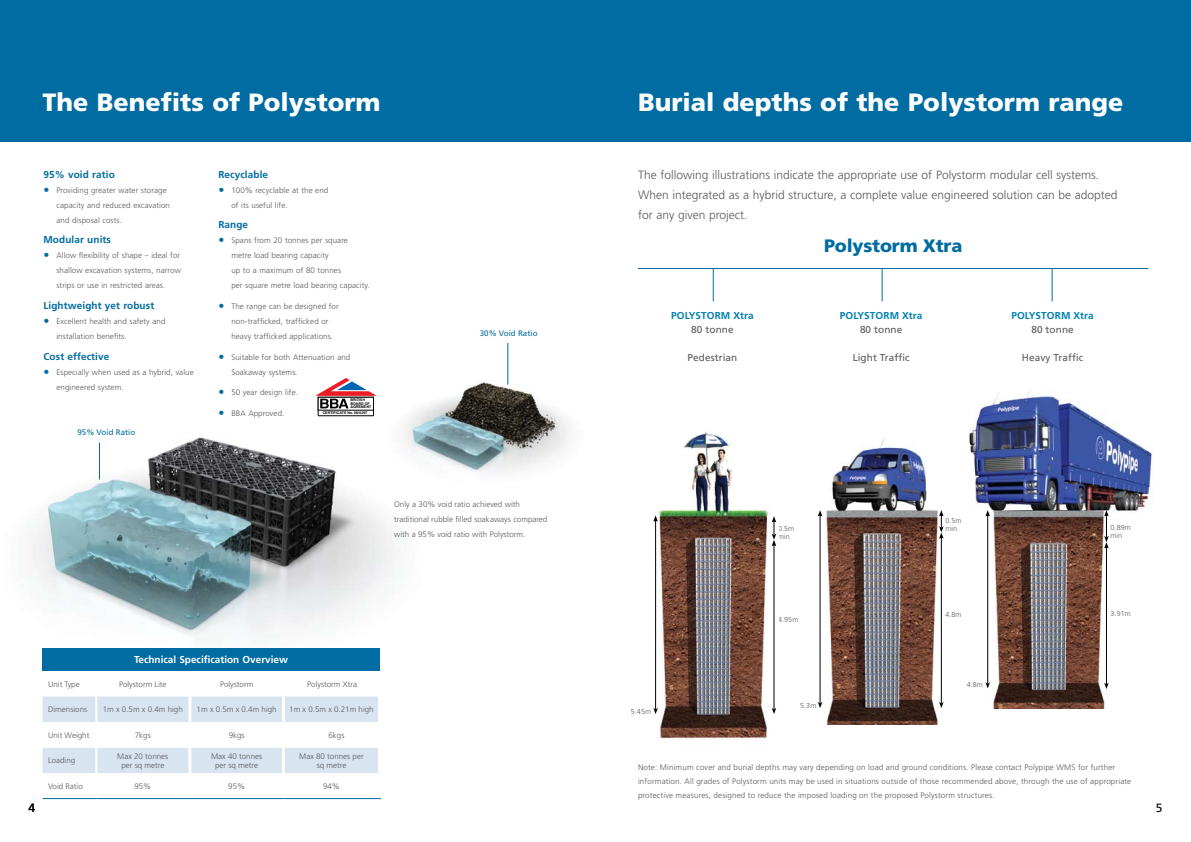
<style>
.page{position:relative;width:1191px;height:842px;background:#fff}
.page>*{position:absolute;margin:0;border:0;box-sizing:border-box;transform-origin:0 0}
.t1{font:900 25px "Frutiger";color:#fff}
.t2{font:900 18px "Frutiger";letter-spacing:-.01em;color:#006ca1}
.t3{font:300 12px/20px "Frutiger";color:#58595b}
.t4{font:12px "Frutiger";color:#000}
.t5{font:700 10px "Frutiger";letter-spacing:.01em;color:#006ca1}
.t6{font:10px "Frutiger";letter-spacing:.01em;color:#58595b}
.t7{font:700 10px "Frutiger";letter-spacing:.01em;color:#0080b1}
.t8{font:700 10px "Frutiger";color:#fff}
.t9{font:300 8px/15px "Frutiger";letter-spacing:.01em;color:#58595b}
.t10{font:8px "Frutiger";color:#006ca1}
.t11{font:300 7.2px/8.1px "Frutiger";letter-spacing:.01em;color:#58595b}
.t12{font:700 3.6px/3.6px "Helvetica";color:#000}
.s1{font-size:12px;color:#006ca1}
.s2{font-weight:400;font-size:12px;color:#006ca1}
.s3{font-weight:400;color:#939598}
</style>
<div class="page">
<img style="left:28px;top:408px;width:375px;height:243px">
<img style="left:385px;top:343px;width:184px;height:152px">
<div style="left:0;top:0;width:595px;height:142px;background:#006ca1"></div>
<div style="left:595px;top:0;width:596px;height:142px;background:#006ca1"></div>
<div style="left:43px;top:648px;width:336px;height:23px;background:#006ca1"></div>
<svg style="left:43px;top:696px;width:335px;height:77px"></svg>
<hr style="left:188px;top:696px;width:3px;height:26px;background:#fff">
<hr style="left:282px;top:696px;width:3px;height:26px;background:#fff">
<hr style="left:188px;top:722px;width:3px;height:25px;background:#fff">
<hr style="left:282px;top:722px;width:3px;height:25px;background:#fff">
<hr style="left:188px;top:747px;width:3px;height:26px;background:#fff">
<hr style="left:282px;top:747px;width:3px;height:26px;background:#fff">
<hr style="left:95px;top:696px;width:2px;height:26px;background:#fff">
<hr style="left:95px;top:722px;width:2px;height:25px;background:#fff">
<hr style="left:95px;top:747px;width:2px;height:26px;background:#fff">
<hr style="left:43px;top:798px;width:53px;height:1px;background:#006ca1">
<hr style="left:96px;top:798px;width:94px;height:1px;background:#006ca1">
<hr style="left:190px;top:798px;width:93px;height:1px;background:#006ca1">
<hr style="left:283px;top:798px;width:98px;height:1px;background:#006ca1">
<hr style="left:99px;top:443px;width:1px;height:36px;background:#006ca1">
<hr style="left:507px;top:343px;width:1px;height:42px;background:#006ca1">
<div style="left:318px;top:397px;width:55px;height:19px;background:linear-gradient(to right,#fff,#fff)"></div>
<svg style="left:318px;top:408px;width:55px;height:2px"></svg>
<hr style="left:318px;top:416px;width:55px;height:1px;background:#000">
<svg style="left:316px;top:378px;width:61px;height:30px"></svg>
<img style="left:825px;top:438px;width:119px;height:287px">
<hr style="left:941px;top:537px;width:1px;height:166px;background:#000">
<svg style="left:939px;top:702px;width:4px;height:6px"></svg>
<hr style="left:820px;top:515px;width:1px;height:188px;background:#000">
<svg style="left:818px;top:510px;width:4px;height:6px"></svg>
<svg style="left:818px;top:702px;width:4px;height:6px"></svg>
<svg style="left:939px;top:510px;width:4px;height:29px"></svg>
<img style="left:969px;top:389px;width:184px;height:319px">
<hr style="left:1106px;top:547px;width:1px;height:137px;background:#000">
<svg style="left:1104px;top:683px;width:4px;height:6px"></svg>
<hr style="left:987px;top:515px;width:1px;height:169px;background:#000">
<svg style="left:985px;top:510px;width:5px;height:6px"></svg>
<svg style="left:985px;top:682px;width:5px;height:6px"></svg>
<svg style="left:1104px;top:510px;width:4px;height:38px"></svg>
<img style="left:656px;top:432px;width:121px;height:307px">
<hr style="left:773px;top:544px;width:1px;height:165px;background:#000">
<svg style="left:771px;top:708px;width:5px;height:6px"></svg>
<hr style="left:655px;top:520px;width:1px;height:189px;background:#000">
<svg style="left:653px;top:515px;width:5px;height:7px"></svg>
<svg style="left:653px;top:708px;width:5px;height:6px"></svg>
<svg style="left:771px;top:516px;width:5px;height:30px"></svg>
<hr style="left:713px;top:268px;width:1px;height:33px;background:#006ca1">
<hr style="left:882px;top:268px;width:1px;height:33px;background:#006ca1">
<hr style="left:1051px;top:268px;width:1px;height:33px;background:#006ca1">
<hr style="left:638px;top:268px;width:510px;height:1px;background:#006ca1">
<h1 class="t1" style="left:43px;top:87px;width:339px">The Benefits of Polystorm</h1>
<p class="t5" style="left:43px;top:168px;width:73px">95% void ratio</p>
<p class="t9" style="left:56px;top:182px;width:115px;text-indent:-13px"><span class="s1">•</span> Providing greater water storage capacity and reduced excavation and disposal costs.</p>
<p class="t5" style="left:43px;top:234px;width:69px">Modular units</p>
<p class="t9" style="left:56px;top:248px;width:126px;text-align:justify;text-indent:-13px"><span class="s1">•</span> Allow flexibility of shape – ideal for shallow excavation systems, narrow strips or use in restricted areas.</p>
<p class="t5" style="left:43px;top:300px;width:112px">Lightweight yet robust</p>
<p class="t9" style="left:56px;top:314px;width:111px;text-indent:-13px"><span class="s2">•</span> Excellent health and safety and installation benefits.</p>
<p class="t5" style="left:43px;top:350px;width:67px">Cost effective</p>
<p class="t9" style="left:56px;top:364px;width:139px;text-indent:-13px"><span class="s2">•</span> Especially when used as a hybrid, value engineered system.</p>
<p class="t10" style="left:77px;top:427px;width:59px">95% Void Ratio</p>
<p class="t5" style="left:218px;top:168px;width:51px">Recyclable</p>
<p class="t9" style="left:231px;top:182px;width:98px;text-indent:-13px"><span class="s2">•</span> 100% recyclable at the end of its useful life.</p>
<p class="t5" style="left:218px;top:219px;width:31px">Range</p>
<p class="t9" style="left:231px;top:233px;width:140px;text-indent:-13px"><span class="s2">•</span> Spans from 20 tonnes per square metre load bearing capacity<br>up to a maximum of 80 tonnes<br>per square metre load bearing capacity.</p>
<p class="t9" style="left:231px;top:299px;width:109px;text-indent:-13px"><span class="s2">•</span> The range can be designed for non-trafficked, trafficked or heavy trafficked applications.</p>
<p class="t9" style="left:231px;top:349px;width:121px;text-indent:-13px"><span class="s2">•</span> Suitable for both Attenuation and<br>Soakaway systems.</p>
<p class="t9" style="left:218px;top:385px;width:81px"><span class="s2">•</span> 50 year design life.</p>
<p class="t9" style="left:218px;top:406px;width:68px"><span class="s2">•</span> BBA Approved.</p>
<p class="t12" style="left:350px;top:398px;width:22px">BRITISH<br>BOARD OF<br>AGREMENT</p>
<p class="t12" style="left:323px;top:411px;width:46px">CERTIFICATE No. 06/4297</p>
<p class="t10" style="left:480px;top:329px;width:59px">30% Void Ratio</p>
<p class="t9" style="left:394px;top:497px;width:155px">Only a 30% void ratio achieved with traditional rubble filled soakaways compared with a 95% void ratio with Polystorm<span class="s3">.</span></p>
<h3 class="t4" style="left:28px;top:801px;width:8px">4</h3>
<p class="t8" style="left:134px;top:654px;width:155px">Technical Specification Overview</p>
<p class="t9" style="left:48px;top:677px;width:33px">Unit Type</p>
<p class="t9" style="left:119px;top:677px;width:49px">Polystorm Lite</p>
<p class="t9" style="left:220px;top:677px;width:35px">Polystorm</p>
<p class="t9" style="left:307px;top:677px;width:51px">Polystorm Xtra</p>
<p class="t9" style="left:48px;top:702px;width:41px">Dimensions</p>
<p class="t9" style="left:103px;top:702px;width:82px">1m x 0.5m x 0.4m high</p>
<p class="t9" style="left:197px;top:702px;width:82px">1m x 0.5m x 0.4m high</p>
<p class="t9" style="left:289px;top:702px;width:86px">1m x 0.5m x 0.21m high</p>
<p class="t9" style="left:48px;top:728px;width:43px">Unit Weight</p>
<p class="t9" style="left:135px;top:728px;width:18px">7kgs</p>
<p class="t9" style="left:229px;top:728px;width:18px">9kgs</p>
<p class="t9" style="left:328px;top:728px;width:18px">6kgs</p>
<p class="t9" style="left:48px;top:753px;width:29px">Loading</p>
<p class="t9" style="left:117px;top:751px;width:53px;line-height:9.6px;text-align:center">Max 20 tonnes per sq metre</p>
<p class="t9" style="left:211px;top:751px;width:53px;line-height:9.6px;text-align:center">Max 40 tonnes per sq metre</p>
<p class="t9" style="left:299px;top:751px;width:66px;line-height:9.6px;text-align:center">Max 80 tonnes per sq metre</p>
<p class="t9" style="left:48px;top:778px;width:36px">Void Ratio</p>
<p class="t9" style="left:134px;top:778px;width:18px">95%</p>
<p class="t9" style="left:228px;top:778px;width:18px">95%</p>
<p class="t9" style="left:323px;top:778px;width:18px">94%</p>
<h1 class="t1" style="left:638px;top:87px;width:487px">Burial depths of the Polystorm range</h1>
<h3 class="t3" style="left:638px;top:165px;width:481px">The following illustrations indicate the appropriate use of Polystorm modular cell systems.<br>When integrated as a hybrid structure, a complete value engineered solution can be adopted for any given project.</h3>
<p class="t7" style="left:671px;top:309px;width:84px">POLYSTORM Xtra</p>
<p class="t6" style="left:691px;top:323px;width:44px">80 tonne</p>
<p class="t6" style="left:687px;top:351px;width:51px">Pedestrian</p>
<h2 class="t2" style="left:824px;top:235px;width:140px">Polystorm Xtra</h2>
<p class="t7" style="left:840px;top:309px;width:84px">POLYSTORM Xtra</p>
<p class="t6" style="left:860px;top:323px;width:44px">80 tonne</p>
<p class="t6" style="left:852px;top:351px;width:59px">Light Traffic</p>
<p class="t7" style="left:1011px;top:309px;width:84px">POLYSTORM Xtra</p>
<p class="t6" style="left:1031px;top:323px;width:44px">80 tonne</p>
<p class="t6" style="left:1021px;top:351px;width:63px">Heavy Traffic</p>
<p class="t11" style="left:778px;top:524px;width:18px">0.5m min</p>
<p class="t11" style="left:945px;top:517px;width:18px">0.5m min</p>
<p class="t11" style="left:1110px;top:524px;width:22px">0.89m min</p>
<p class="t11" style="left:631px;top:708px;width:22px">5.45m</p>
<p class="t11" style="left:778px;top:616px;width:22px">4.95m</p>
<p class="t11" style="left:800px;top:701px;width:18px">5.3m</p>
<p class="t11" style="left:945px;top:610px;width:18px">4.8m</p>
<p class="t11" style="left:966px;top:681px;width:18px">4.8m</p>
<p class="t11" style="left:1110px;top:610px;width:22px">3.91m</p>
<p class="t9" style="left:638px;top:761px;width:495px;line-height:14px">Note: Minimum cover and burial depths may vary depending on load and ground conditions. Please contact Polypipe WMS for further information. All grades of Polystorm units may be used in situations outside of those recommended above, through the use of appropriate protective measures, designed to reduce the imposed loading on the proposed Polystorm structures.</p>
<h3 class="t4" style="left:1156px;top:801px;width:8px">5</h3>
</div>
